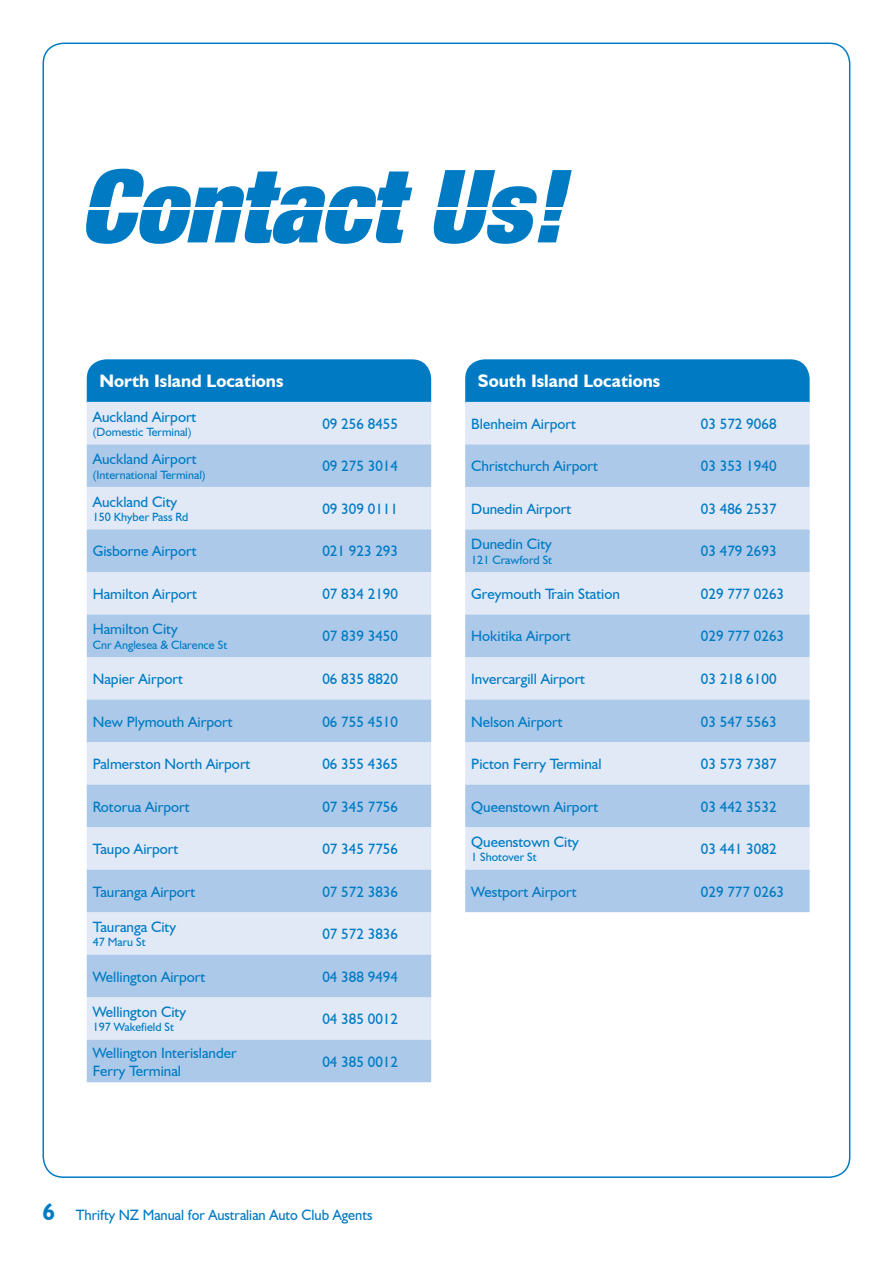
<style>
.page{position:relative;width:893px;height:1263px;background:#fff}
.page>*{position:absolute;margin:0;border:0;box-sizing:border-box;transform-origin:0 0}
.t1{font:italic 900 condensed 101.25px "Helvetica Neue LT Std";color:#007bc3}
.t2{font:700 18px "Humanist 521 BT";color:#fff}
.t3{font:15px/18px "Humanist 521 BT";color:#007bc3}
.t4{font:15px "Humanist 521 BT";color:#0079c1;scale:.96 1}
.t5{font:12px "Humanist 521 BT";color:#007bc3}
.s1{font-weight:700;font-size:24px;color:#007bc3}
</style>
<div class="page">
<div style="left:87px;top:359px;width:344px;height:43px;background:#007bc3"></div>
<div style="left:87px;top:402px;width:344px;height:42px;background:#e1e9f7"></div>
<svg style="left:87px;top:444px;width:344px;height:638px;background:#c5d8ef"></svg>
<div style="left:465px;top:359px;width:345px;height:43px;background:#007bc3"></div>
<div style="left:465px;top:402px;width:345px;height:42px;background:#e1e9f7"></div>
<svg style="left:465px;top:444px;width:345px;height:468px;background:#c4d7ef"></svg>
<h1 class="t1" style="left:80px;top:142px;width:486px">Contact Us!</h1>
<p class="t2" style="left:100px;top:370px;width:185px">North Island Locations</p>
<p class="t3" style="left:93px;top:407px;width:105px">Auckland Airport</p>
<p class="t5" style="left:93px;top:424px;width:100px">(Domestic Terminal)</p>
<p class="t3" style="left:93px;top:450px;width:105px">Auckland Airport</p>
<p class="t5" style="left:93px;top:467px;width:114px">(International Terminal)</p>
<p class="t3" style="left:93px;top:492px;width:86px">Auckland City</p>
<p class="t5" style="left:93px;top:510px;width:97px">150 Khyber Pass Rd</p>
<p class="t3" style="left:322px;top:414px;width:77px">09 256 8455</p>
<p class="t3" style="left:322px;top:457px;width:77px">09 275 3014</p>
<p class="t3" style="left:322px;top:499px;width:77px">09 309 0111</p>
<p class="t3" style="left:93px;top:542px;width:105px">Gisborne Airport</p>
<p class="t3" style="left:322px;top:542px;width:77px">021 923 293</p>
<p class="t3" style="left:93px;top:584px;width:106px">Hamilton Airport</p>
<p class="t3" style="left:322px;top:584px;width:77px">07 834 2190</p>
<p class="t3" style="left:93px;top:620px;width:86px">Hamilton City</p>
<p class="t5" style="left:93px;top:637px;width:136px">Cnr Anglesea &amp; Clarence St</p>
<p class="t3" style="left:322px;top:627px;width:77px">07 839 3450</p>
<p class="t3" style="left:93px;top:669px;width:92px">Napier Airport</p>
<p class="t3" style="left:322px;top:669px;width:77px">06 835 8820</p>
<p class="t3" style="left:93px;top:712px;width:141px">New Plymouth Airport</p>
<p class="t3" style="left:322px;top:712px;width:77px">06 755 4510</p>
<p class="t3" style="left:93px;top:755px;width:159px">Palmerston North Airport</p>
<p class="t3" style="left:322px;top:755px;width:77px">06 355 4365</p>
<p class="t3" style="left:93px;top:797px;width:98px">Rotorua Airport</p>
<p class="t3" style="left:322px;top:797px;width:77px">07 345 7756</p>
<p class="t3" style="left:93px;top:840px;width:87px">Taupo Airport</p>
<p class="t3" style="left:322px;top:840px;width:77px">07 345 7756</p>
<p class="t3" style="left:93px;top:882px;width:104px">Tauranga Airport</p>
<p class="t3" style="left:322px;top:882px;width:77px">07 572 3836</p>
<p class="t3" style="left:93px;top:917px;width:85px">Tauranga City</p>
<p class="t5" style="left:93px;top:935px;width:54px">47 Maru St</p>
<p class="t3" style="left:322px;top:925px;width:77px">07 572 3836</p>
<p class="t3" style="left:93px;top:967px;width:114px">Wellington Airport</p>
<p class="t3" style="left:322px;top:967px;width:77px">04 388 9494</p>
<p class="t3" style="left:93px;top:1002px;width:95px">Wellington City</p>
<p class="t5" style="left:93px;top:1020px;width:83px">197 Wakefield St</p>
<p class="t3" style="left:322px;top:1010px;width:77px">04 385 0012</p>
<p class="t3" style="left:93px;top:1043px;width:145px">Wellington Interislander<br>Ferry Terminal</p>
<p class="t3" style="left:322px;top:1052px;width:77px">04 385 0012</p>
<p class="t4" style="left:43px;top:1206px;width:345px"><span class="s1">6</span> Thrifty NZ Manual for Australian Auto Club Agents</p>
<p class="t2" style="left:478px;top:370px;width:184px">South Island Locations</p>
<p class="t3" style="left:471px;top:414px;width:106px">Blenheim Airport</p>
<p class="t3" style="left:701px;top:414px;width:77px">03 572 9068</p>
<p class="t3" style="left:471px;top:457px;width:128px">Christchurch Airport</p>
<p class="t3" style="left:701px;top:457px;width:77px">03 353 1940</p>
<p class="t3" style="left:471px;top:499px;width:101px">Dunedin Airport</p>
<p class="t3" style="left:701px;top:499px;width:77px">03 486 2537</p>
<p class="t3" style="left:471px;top:535px;width:82px">Dunedin City</p>
<p class="t5" style="left:471px;top:552px;width:82px">121 Crawford St</p>
<p class="t3" style="left:701px;top:542px;width:77px">03 479 2693</p>
<p class="t3" style="left:471px;top:584px;width:150px">Greymouth Train Station</p>
<p class="t3" style="left:701px;top:584px;width:85px">029 777 0263</p>
<p class="t3" style="left:471px;top:627px;width:101px">Hokitika Airport</p>
<p class="t3" style="left:701px;top:627px;width:85px">029 777 0263</p>
<p class="t3" style="left:471px;top:670px;width:115px">Invercargill Airport</p>
<p class="t3" style="left:701px;top:670px;width:77px">03 218 6100</p>
<p class="t3" style="left:471px;top:712px;width:93px">Nelson Airport</p>
<p class="t3" style="left:701px;top:712px;width:77px">03 547 5563</p>
<p class="t3" style="left:471px;top:755px;width:132px">Picton Ferry Terminal</p>
<p class="t3" style="left:701px;top:755px;width:77px">03 573 7387</p>
<p class="t3" style="left:471px;top:797px;width:128px">Queenstown Airport</p>
<p class="t3" style="left:701px;top:797px;width:77px">03 442 3532</p>
<p class="t3" style="left:471px;top:832px;width:109px">Queenstown City</p>
<p class="t5" style="left:471px;top:850px;width:67px">1 Shotover St</p>
<p class="t3" style="left:701px;top:840px;width:77px">03 441 3082</p>
<p class="t3" style="left:471px;top:882px;width:107px">Westport Airport</p>
<p class="t3" style="left:701px;top:882px;width:85px">029 777 0263</p>
</div>
